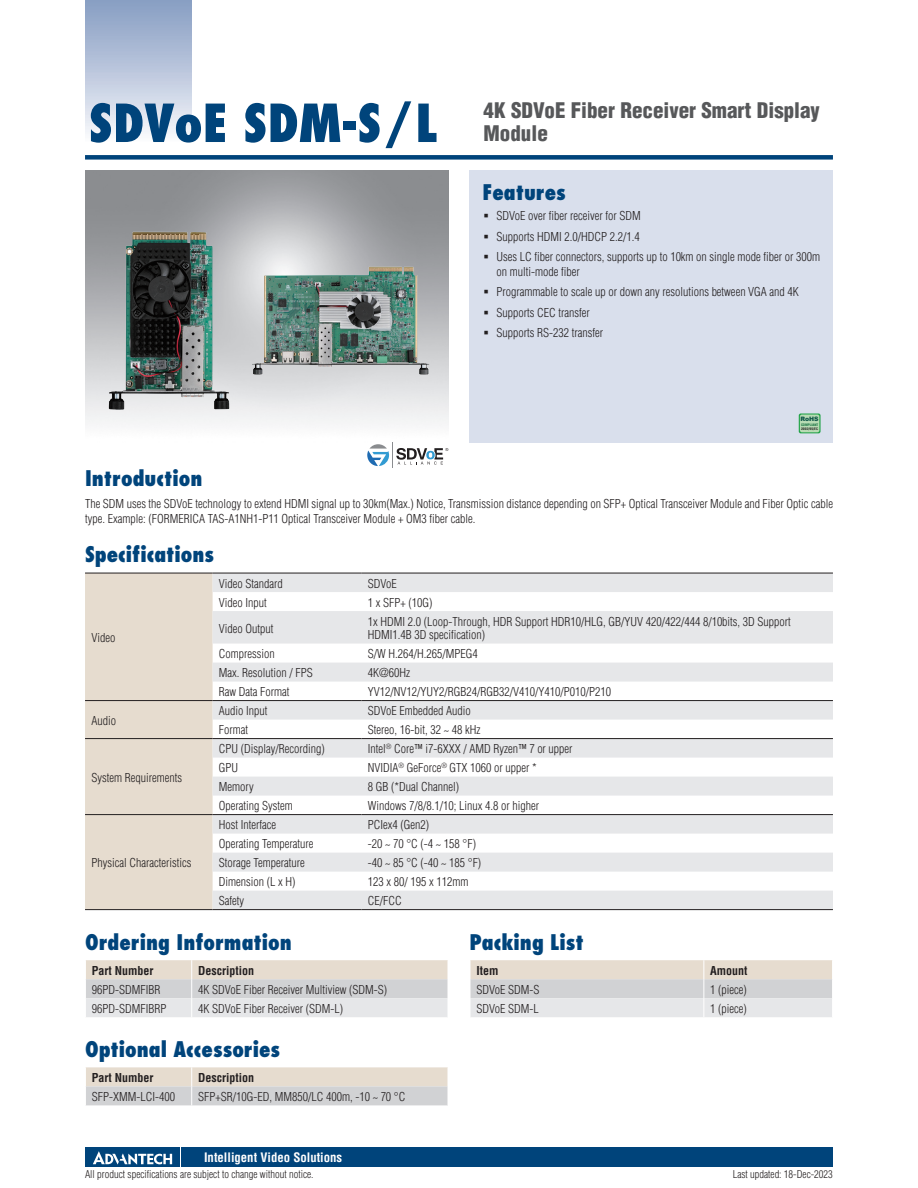
<style>
.page{position:relative;width:918px;height:1188px;background:#fff}
.page>*{position:absolute;margin:0;border:0;box-sizing:border-box;transform-origin:0 0}
.t1{font:800 condensed 51px "Futura";color:#00447b}
.t2{font:800 condensed 21px "Futura";color:#00447b}
.t3{font:900 condensed 21px/22.5px "Helvetica";color:#57585a}
.t4{font:700 condensed 12.75px "Helvetica";color:#fff}
.t5{font:300 condensed 12px/20.7px "Helvetica";color:#231f20}
.t6{font:700 condensed 12px "Helvetica";color:#231f20}
.t7{font:300 condensed 10.5px "Helvetica";color:#231f20}
.t8{font:900 6px "Arial";color:#0c5447}
.t9{font:700 condensed 3.3px "Helvetica";color:#231f20;scale:1.11 1}
.t10{font:700 condensed 3.3px "Helvetica";color:#0c6a39;scale:1.05 1}
</style>
<div class="page">
<div style="left:85px;top:155px;width:748px;height:5px;background:#00447b"></div>
<div style="left:85px;top:0;width:106px;height:143px;background:linear-gradient(to bottom,#849bc1,#f9fafc)"></div>
<div style="left:182px;top:1147px;width:651px;height:20px;background:#00447b"></div>
<div style="left:85px;top:1147px;width:95px;height:20px;background:#00447b"></div>
<svg style="left:93px;top:1151px;width:79px;height:14px"></svg>
<div style="left:470px;top:170px;width:363px;height:272px;background:#d9dfec"></div>
<svg style="left:799px;top:413px;width:22px;height:20px"></svg>
<div style="left:800px;top:415px;width:19px;height:17px;background:#b8dbb4;border-radius:2px"></div>
<div style="left:85px;top:574px;width:128px;height:335px;background:#e6dccf"></div>
<svg style="left:213px;top:574px;width:620px;height:335px;fill:#e6e7e9"></svg>
<hr style="left:85px;top:814px;width:128px;height:1px;background:#231f20">
<hr style="left:213px;top:573px;width:148px;height:1px;background:#231f20">
<hr style="left:85px;top:738px;width:128px;height:1px;background:#231f20">
<hr style="left:361px;top:573px;width:472px;height:1px;background:#231f20">
<hr style="left:85px;top:573px;width:128px;height:1px;background:#231f20">
<hr style="left:85px;top:700px;width:128px;height:1px;background:#231f20">
<hr style="left:213px;top:700px;width:148px;height:1px;background:#231f20">
<hr style="left:361px;top:700px;width:472px;height:1px;background:#231f20">
<hr style="left:213px;top:738px;width:148px;height:1px;background:#231f20">
<hr style="left:361px;top:738px;width:472px;height:1px;background:#231f20">
<hr style="left:85px;top:909px;width:128px;height:1px;background:#231f20">
<hr style="left:213px;top:814px;width:148px;height:1px;background:#231f20">
<hr style="left:361px;top:814px;width:472px;height:1px;background:#231f20">
<hr style="left:213px;top:909px;width:148px;height:1px;background:#231f20">
<hr style="left:361px;top:909px;width:472px;height:1px;background:#231f20">
<svg style="left:86px;top:960px;width:362px;height:57px;background:#dfdcd9"></svg>
<svg style="left:86px;top:1067px;width:362px;height:38px;background:#dcd7d2"></svg>
<svg style="left:470px;top:960px;width:362px;height:57px;background:#dfdcd9"></svg>
<svg style="left:367px;top:442px;width:81px;height:26px"></svg>
<img style="left:97px;top:227px;width:144px;height:186px">
<img style="left:247px;top:256px;width:186px;height:129px">
<h1 class="t1" style="left:89px;top:91px;width:350px">SDVoE SDM-S/L</h1>
<h2 class="t3" style="left:484px;top:99px;width:338px">4K SDVoE Fiber Receiver Smart Display<br>Module</h2>
<h2 class="t2" style="left:482px;top:179px;width:85px">Features</h2>
<p class="t5" style="left:496px;top:205px;width:325px">SDVoE over fiber receiver for SDM<br>Supports HDMI 2.0/HDCP 2.2/1.4<br>Uses LC fiber connectors, supports up to 10km on single mode fiber or 300m</p>
<p class="t5" style="left:496px;top:261px;width:304px">on multi-mode fiber<br>Programmable to scale up or down any resolutions between VGA and 4K Supports CEC transfer<br>Supports RS-232 transfer</p>
<p class="t8" style="left:801px;top:415px;width:20px">RoHS</p>
<p class="t10" style="left:801px;top:422px;width:18px">COMPLIANT</p>
<p class="t9" style="left:801px;top:427px;width:17px">2002/95/EC</p>
<h2 class="t2" style="left:85px;top:465px;width:119px">Introduction</h2>
<p class="t5" style="left:85px;top:496px;width:750px;line-height:15px">The SDM uses the SDVoE technology to extend HDMI signal up to 30km(Max.) Notice, Transmission distance depending on SFP+ Optical Transceiver Module and Fiber Optic cable type. Example: (FORMERICA TAS-A1NH1-P11 Optical Transceiver Module + OM3 fiber cable.</p>
<h2 class="t2" style="left:85px;top:541px;width:131px">Specifications</h2>
<p class="t5" style="left:91px;top:627px;width:25px">Video</p>
<p class="t5" style="left:91px;top:710px;width:26px">Audio</p>
<p class="t5" style="left:91px;top:767px;width:92px">System Requirements</p>
<p class="t5" style="left:219px;top:573px;width:65px">Video Standard</p>
<p class="t5" style="left:368px;top:573px;width:31px">SDVoE</p>
<p class="t5" style="left:219px;top:592px;width:49px">Video Input</p>
<p class="t5" style="left:368px;top:592px;width:66px">1 x SFP+ (10G)</p>
<p class="t5" style="left:219px;top:618px;width:56px">Video Output</p>
<p class="t5" style="left:368px;top:615px;width:425px;line-height:13.5px">1x HDMI 2.0 (Loop-Through, HDR Support HDR10/HLG, GB/YUV 420/422/444 8/10bits, 3D Support<br>HDMI1.4B 3D specification)</p>
<p class="t5" style="left:219px;top:644px;width:57px">Compression</p>
<p class="t5" style="left:368px;top:644px;width:111px">S/W H.264/H.265/MPEG4</p>
<p class="t5" style="left:219px;top:663px;width:95px">Max. Resolution / FPS</p>
<p class="t5" style="left:368px;top:663px;width:44px">4K@60Hz</p>
<p class="t5" style="left:219px;top:682px;width:72px">Raw Data Format</p>
<p class="t5" style="left:368px;top:682px;width:245px">YV12/NV12/YUY2/RGB24/RGB32/V410/Y410/P010/P210</p>
<p class="t5" style="left:219px;top:701px;width:50px">Audio Input</p>
<p class="t5" style="left:368px;top:701px;width:105px">SDVoE Embedded Audio</p>
<p class="t5" style="left:219px;top:720px;width:31px">Format</p>
<p class="t5" style="left:368px;top:720px;width:114px">Stereo, 16-bit, 32 ~ 48 kHz</p>
<p class="t5" style="left:219px;top:739px;width:107px">CPU (Display/Recording)</p>
<p class="t5" style="left:368px;top:739px;width:206px">Intel<sup>®</sup> Core™ i7-6XXX / AMD Ryzen™ 7 or upper</p>
<p class="t5" style="left:219px;top:758px;width:21px">GPU</p>
<p class="t5" style="left:368px;top:758px;width:171px">NVIDIA<sup>®</sup> GeForce<sup>®</sup> GTX 1060 or upper *</p>
<p class="t5" style="left:219px;top:777px;width:36px">Memory</p>
<p class="t5" style="left:368px;top:777px;width:93px">8 GB (*Dual Channel)</p>
<p class="t5" style="left:219px;top:796px;width:75px">Operating System</p>
<p class="t5" style="left:368px;top:796px;width:173px">Windows 7/8/8.1/10; Linux 4.8 or higher</p>
<p class="t5" style="left:219px;top:815px;width:59px">Host Interface</p>
<p class="t5" style="left:368px;top:815px;width:63px">PCIex4 (Gen2)</p>
<p class="t5" style="left:219px;top:834px;width:96px">Operating Temperature</p>
<p class="t5" style="left:368px;top:834px;width:110px">-20 ~ 70 °C (-4 ~ 158 °F)</p>
<p class="t5" style="left:219px;top:853px;width:87px">Storage Temperature</p>
<p class="t5" style="left:368px;top:853px;width:115px">-40 ~ 85 °C (-40 ~ 185 °F)</p>
<p class="t5" style="left:219px;top:872px;width:78px">Dimension (L x H)</p>
<p class="t5" style="left:368px;top:872px;width:102px">123 x 80/ 195 x 112mm</p>
<p class="t5" style="left:219px;top:891px;width:27px">Safety</p>
<p class="t5" style="left:368px;top:891px;width:36px">CE/FCC</p>
<h2 class="t2" style="left:85px;top:929px;width:208px">Ordering Information</h2>
<p class="t6" style="left:92px;top:963px;width:63px">Part Number</p>
<p class="t6" style="left:198px;top:963px;width:57px">Description</p>
<p class="t5" style="left:92px;top:979px;width:70px">96PD-SDMFIBR</p>
<p class="t5" style="left:198px;top:979px;width:191px">4K SDVoE Fiber Receiver Multiview (SDM-S)</p>
<p class="t5" style="left:92px;top:998px;width:76px">96PD-SDMFIBRP</p>
<p class="t5" style="left:198px;top:998px;width:147px">4K SDVoE Fiber Receiver (SDM-L)</p>
<h2 class="t2" style="left:85px;top:1036px;width:197px">Optional Accessories</h2>
<p class="t6" style="left:92px;top:1070px;width:63px">Part Number</p>
<p class="t6" style="left:198px;top:1070px;width:57px">Description</p>
<p class="t5" style="left:92px;top:1086px;width:85px">SFP-XMM-LCI-400</p>
<p class="t5" style="left:198px;top:1086px;width:209px">SFP+SR/10G-ED, MM850/LC 400m, -10 ~ 70 °C</p>
<p class="t5" style="left:91px;top:853px;width:101px">Physical Characteristics</p>
<h2 class="t2" style="left:470px;top:929px;width:116px">Packing List</h2>
<p class="t6" style="left:476px;top:963px;width:24px">Item</p>
<p class="t6" style="left:710px;top:963px;width:39px">Amount</p>
<p class="t5" style="left:476px;top:979px;width:65px">SDVoE SDM-S</p>
<p class="t5" style="left:710px;top:979px;width:38px">1 (piece)</p>
<p class="t5" style="left:476px;top:998px;width:64px">SDVoE SDM-L</p>
<p class="t5" style="left:710px;top:998px;width:38px">1 (piece)</p>
<p class="t4" style="left:204px;top:1149px;width:140px">Intelligent Video Solutions</p>
<p class="t7" style="left:85px;top:1167px;width:230px">All product specifications are subject to change without notice.</p>
<p class="t7" style="left:733px;top:1167px;width:102px">Last updated: 18-Dec-2023</p>
</div>
